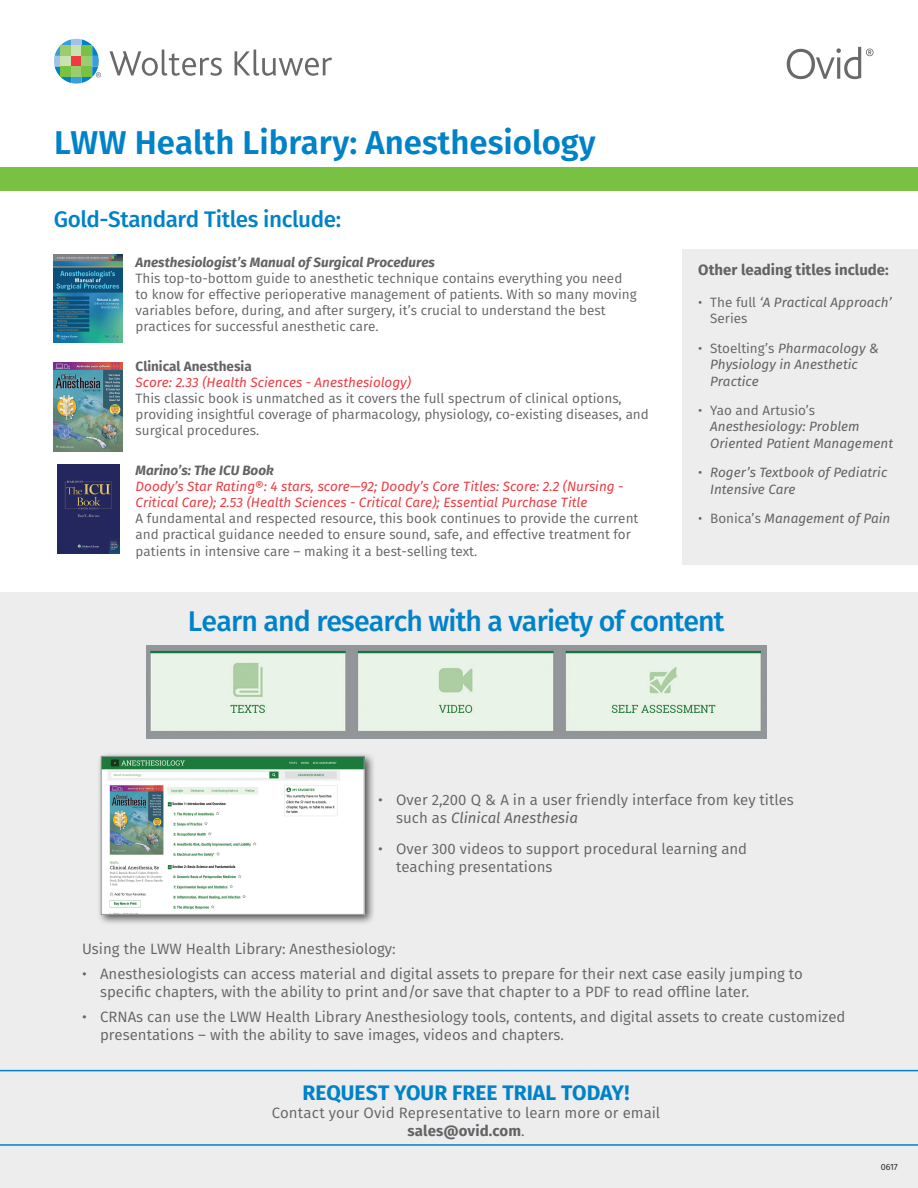
<style>
.page{position:relative;width:918px;height:1188px;background:#fff}
.page>*{position:absolute;margin:0;border:0;box-sizing:border-box;transform-origin:0 0}
.t1{font:600 33px "Fira Sans";color:#0082c8}
.t2{font:500 28.5px "Fira Sans";letter-spacing:-.03em;color:#0082c8}
.t3{font:500 22.5px "Fira Sans";letter-spacing:-.02em;color:#0082c8}
.t4{font:700 21px "Fira Sans";color:#0082c8}
.t5{font:15px/18px "Fira Sans";color:#636366}
.t6{font:700 15px "Fira Sans";color:#636366}
.t7{font:13.5px/16.2px "Fira Sans";color:#636366}
.t8{font:italic 13.5px/16.2px "Fira Sans";color:#636366}
.t9{font:italic 13.5px/16.2px "Fira Sans";color:#ee3a41}
.t10{font:italic 700 13.5px "Fira Sans";color:#636366}
.t11{font:700 13.5px "Fira Sans";color:#636366}
.t12{font:9px "Fira Sans";color:#231f20}
.s1{font-style:normal}
.s2{font-style:italic}
.s3{font-weight:700}
</style>
<div class="page">
<div style="left:683px;top:249px;width:235px;height:316px;background:#ededee"></div>
<div style="left:0;top:168px;width:918px;height:23px;background:#79c142"></div>
<img style="left:54px;top:254px;width:69px;height:89px">
<img style="left:54px;top:363px;width:69px;height:89px">
<img style="left:57px;top:464px;width:62px;height:90px">
<div style="left:0;top:593px;width:918px;height:595px;background:#ededee"></div>
<img style="left:147px;top:646px;width:620px;height:93px">
<div style="left:96px;top:751px;width:279px;height:175px;background:#231f20;opacity:.75"></div>
<img style="left:103px;top:758px;width:260px;height:155px">
<div style="left:101px;top:756px;width:264px;height:159px;border:1px solid #939598"></div>
<svg style="left:54px;top:39px;width:47px;height:45px"></svg>
<svg style="left:110px;top:50px;width:112px;height:26px"></svg>
<svg style="left:235px;top:50px;width:97px;height:26px"></svg>
<svg style="left:787px;top:47px;width:87px;height:32px"></svg>
<svg style="left:0;top:1070px;width:918px;height:76px"></svg>
<h1 class="t1" style="left:54px;top:115px;width:543px">LWW Health Library: Anesthesiology</h1>
<h3 class="t3" style="left:54px;top:201px;width:289px">Gold-Standard Titles include:</h3>
<p class="t10" style="left:136px;top:250px;width:301px">Anesthesiologist’s Manual of Surgical Procedures</p>
<p class="t7" style="left:136px;top:270px;width:503px">This top-to-bottom guide to anesthetic technique contains everything you need to know for effective perioperative management of patients. With so many moving variables before, during, and after surgery, it’s crucial to understand the best practices for successful anesthetic care.</p>
<p class="t11" style="left:136px;top:355px;width:118px">Clinical Anesthesia</p>
<p class="t9" style="left:136px;top:374px;width:277px">Score: 2.33 (Health Sciences - Anesthesiology)</p>
<p class="t7" style="left:136px;top:390px;width:515px">This classic book is unmatched as it covers the full spectrum of clinical options, providing insightful coverage of pharmacology, physiology, co-existing diseases, and surgical procedures.</p>
<p class="t10" style="left:136px;top:458px;width:140px">Marino’s: The ICU Book</p>
<p class="t9" style="left:136px;top:478px;width:489px">Doody’s Star Rating®: 4 stars, score—92; Doody’s Core Titles: Score: 2.2 (Nursing -<br>Critical Care); 2.53 (Health Sciences - Critical Care); Essential Purchase Title</p>
<p class="t7" style="left:136px;top:510px;width:504px">A fundamental and respected resource, this book continues to provide the current and practical guidance needed to ensure sound, safe, and effective treatment for patients in intensive care – making it a best-selling text.</p>
<p class="t6" style="left:698px;top:257px;width:192px">Other leading titles include:</p>
<p class="t8" style="left:710px;top:294px;width:183px;text-indent:-12px"><span class="s1">• The full</span> ‘A Practical Approach’<br><span class="s1">Series</span></p>
<p class="t8" style="left:710px;top:340px;width:171px;text-indent:-12px"><span class="s1">• Stoelting’s</span> Pharmacology &amp;<br>Physiology in Anesthetic<br>Practice</p>
<p class="t7" style="left:698px;top:402px;width:118px">• Yao and Artusio’s</p>
<p class="t8" style="left:710px;top:418px;width:184px">Anesthesiology: Problem<br>Oriented Patient Management</p>
<p class="t8" style="left:710px;top:464px;width:179px;text-indent:-12px"><span class="s1">•</span> Roger’s Textbook of Pediatric<br>Intensive Care</p>
<p class="t8" style="left:698px;top:510px;width:194px"><span class="s1">• Bonica’s</span> Management of Pain</p>
<h2 class="t2" style="left:188px;top:598px;width:538px">Learn and research with a variety of content</h2>
<p class="t5" style="left:396px;top:790px;width:399px;text-indent:-18px">• Over 2,200 Q &amp; A in a user friendly interface from key titles such as <span class="s2">Clinical Anesthesia</span></p>
<p class="t5" style="left:396px;top:840px;width:352px;text-indent:-18px">• Over 300 videos to support procedural learning and teaching presentations</p>
<p class="t5" style="left:82px;top:939px;width:315px">Using the LWW Health Library: Anesthesiology:</p>
<p class="t5" style="left:100px;top:964px;width:704px;text-indent:-18px">• Anesthesiologists can access material and digital assets to prepare for their next case easily jumping to specific chapters, with the ability to print and/or save that chapter to a PDF to read offline later.</p>
<p class="t5" style="left:100px;top:1007px;width:747px;text-indent:-18px">• CRNAs can use the LWW Health Library Anesthesiology tools, contents, and digital assets to create customized presentations – with the ability to save images, videos and chapters.</p>
<h3 class="t4" style="left:303px;top:1075px;width:328px">REQUEST YOUR FREE TRIAL TODAY!</h3>
<p class="t5" style="left:272px;top:1103px;width:390px;text-align:center">Contact your Ovid Representative to learn more or email <span class="s3">sales@ovid.com</span>.</p>
<p class="t12" style="left:881px;top:1161px;width:19px">0617</p>
</div>
